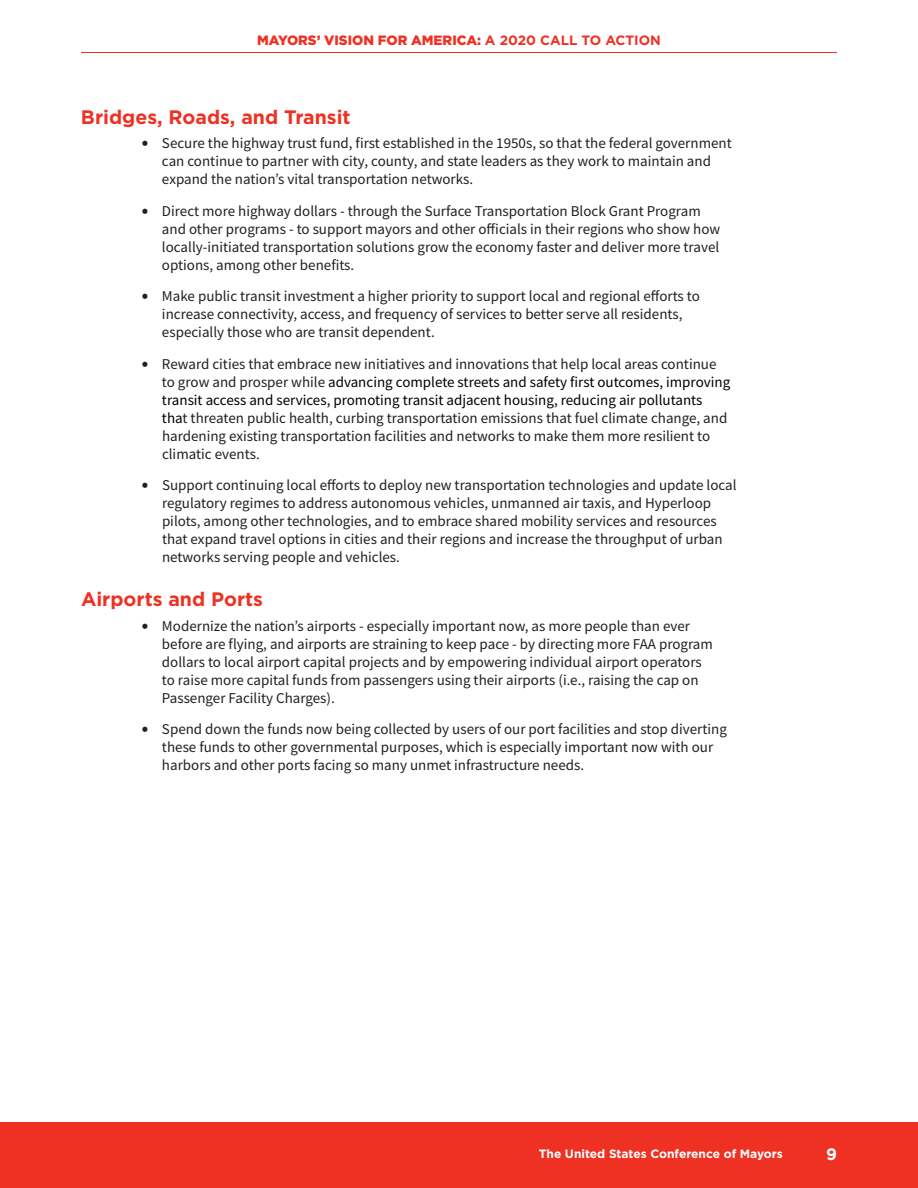
<style>
.page{position:relative;width:918px;height:1188px;background:#fff}
.page>*{position:absolute;margin:0;border:0;box-sizing:border-box;transform-origin:0 0}
.t1{font:700 19.5px "Gotham";color:#ee3123}
.t2{font:700 16.5px "Gotham";color:#fff}
.t3{font:15px/18px "Source Sans Pro";color:#221f1f}
.t4{font:900 13.5px "Gotham";color:#ee3123}
.t5{font:700 12px "Gotham";color:#fff}
.s1{font-weight:700}
.s2{font-weight:900;font-size:18px}
.s3{color:#000}
</style>
<div class="page">
<div style="left:0;top:1122px;width:918px;height:66px;background:#ee3123"></div>
<hr style="left:81px;top:52px;width:756px;height:1px;background:#ee3123">
<p class="t4" style="left:257px;top:35px;width:405px">MAYORS’ VISION FOR AMERICA: <span class="s1">A 2020 CALL TO ACTION</span></p>
<h1 class="t1" style="left:81px;top:108px;width:271px">Bridges, Roads, and Transit</h1>
<p class="t3" style="left:162px;top:135px;width:571px;text-indent:-20px"><span class="s2">•</span> Secure the highway trust fund, first established in the 1950s, so that the federal government can continue to partner with city, county, and state leaders as they work to maintain and expand the nation’s vital transportation networks.</p>
<p class="t3" style="left:162px;top:203px;width:560px;text-indent:-20px"><span class="s2">•</span> Direct more highway dollars - through the Surface Transportation Block Grant Program and other programs - to support mayors and other officials in their regions who show how locally-initiated transportation solutions grow the economy faster and deliver more travel options, among other benefits.</p>
<p class="t3" style="left:162px;top:288px;width:539px;text-indent:-20px"><span class="s2">•</span> Make public transit investment a higher priority to support local and regional efforts to increase connectivity, access, and frequency of services to better serve all residents, especially those who are transit dependent.</p>
<p class="t3" style="left:162px;top:356px;width:570px;text-indent:-20px"><span class="s2">•</span> Reward cities that embrace new initiatives and innovations that help local areas continue to grow and prosper while <span class="s3">advancing complete streets and safety first outcomes, improving transit access and services, promoting transit adjacent housing, reducing air pollutants tha</span>t threaten public health, curbing transportation emissions that fuel climate change, and hardening existing transportation facilities and networks to make them more resilient to climatic events.</p>
<p class="t3" style="left:162px;top:477px;width:576px;text-indent:-20px"><span class="s2">•</span> Support continuing local efforts to deploy new transportation technologies and update local regulatory regimes to address autonomous vehicles, unmanned air taxis, and Hyperloop pilots, among other technologies, and to embrace shared mobility services and resources that expand travel options in cities and their regions and increase the throughput of urban networks serving people and vehicles.</p>
<h1 class="t1" style="left:81px;top:590px;width:184px">Airports and Ports</h1>
<p class="t3" style="left:162px;top:618px;width:552px;text-indent:-20px"><span class="s2">•</span> Modernize the nation’s airports - especially important now, as more people than ever before are flying, and airports are straining to keep pace - by directing more FAA program dollars to local airport capital projects and by empowering individual airport operators to raise more capital funds from passengers using their airports (i.e., raising the cap on Passenger Facility Charges).</p>
<p class="t3" style="left:162px;top:721px;width:566px;text-indent:-20px"><span class="s2">•</span> Spend down the funds now being collected by users of our port facilities and stop diverting these funds to other governmental purposes, which is especially important now with our harbors and other ports facing so many unmet infrastructure needs.</p>
<p class="t5" style="left:539px;top:1148px;width:246px">The United States Conference of Mayors</p>
<p class="t2" style="left:826px;top:1147px;width:12px">9</p>
</div>
